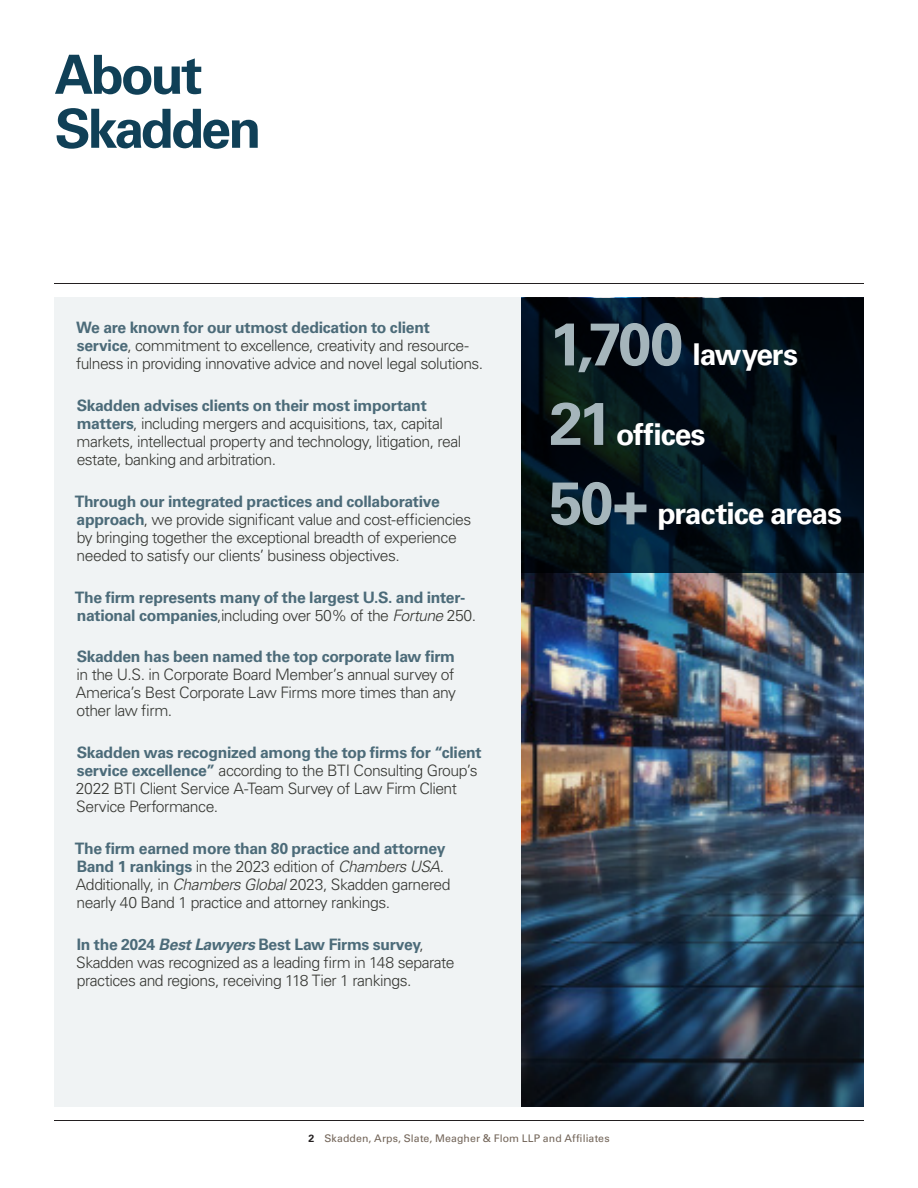
<style>
.page{position:relative;width:918px;height:1188px;background:#fff}
.page>*{position:absolute;margin:0;border:0;box-sizing:border-box;transform-origin:0 0}
.t1{font:700 54px/54px "Univers LT Std";letter-spacing:-.055em;color:#104057}
.t2{font:700 30px "Univers LT Std";letter-spacing:-.035em;color:#fff}
.Main_Body{font:300 15.75px/18px "Univers LT Std";letter-spacing:-.035em;color:#373834}
.Main_Body-2{font:700 15.75px/18px "Univers LT Std";letter-spacing:-.02em;color:#4c6b79}
.t3{font:10.5px "Univers LT Std";letter-spacing:.01em;color:#726458}
.s1{font-weight:700;color:#4c6b79}
.s2{font-weight:300;color:#373834}
.s3{font-weight:300;font-style:italic;color:#373834}
.s4{font-style:italic}
.s5{font-weight:700;font-style:italic;color:#4c6b79}
.s6{font-size:60px;color:#a5b5bb}
.s7{font-weight:700;color:#231f20}
</style>
<div class="page">
<div style="left:54px;top:297px;width:810px;height:809px;background:#f0f3f4"></div>
<img style="left:522px;top:572px;width:342px;height:535px">
<svg style="left:522px;top:298px;width:342px;height:274px;background:#03121a"></svg>
<hr style="left:54px;top:1120px;width:810px;height:1px;background:#231f20">
<hr style="left:54px;top:283px;width:810px;height:1px;background:#231f20">
<p class="t1" style="left:55px;top:48px;width:208px">About<br>Skadden</p>
<p class="Main_Body" style="left:76px;top:319px;width:409px"><span class="s1">We are known for our utmost dedication to client service</span>, commitment to excellence, creativity and resource&shy;fulness in providing innovative advice and novel legal solutions.</p>
<p class="Main_Body" style="left:77px;top:397px;width:386px"><span class="s1">Skadden advises clients on their most important matters</span>, including mergers and acquisitions, tax, capital markets, intellectual property and technology, litigation, real estate, banking and arbitration.</p>
<p class="Main_Body" style="left:75px;top:492px;width:398px"><span class="s1">Through our integrated practices and collaborative approach</span>, we provide significant value and cost-efficiencies by bringing together the exceptional breadth of experience needed to satisfy our clients’ business objectives.</p>
<p class="Main_Body-2" style="left:75px;top:588px;width:403px">The firm represents many of the largest U.S. and inter&shy;national companies<span class="s2">,including over 50% of the</span> <span class="s3">Fortune</span> <span class="s2">250.</span></p>
<p class="Main_Body" style="left:76px;top:648px;width:382px;text-align:justify"><span class="s1">Skadden has been named the top corporate law firm </span>in the U.S. in Corporate Board Member’s annual survey of America’s Best Corporate Law Firms more times than any other law firm.</p>
<p class="Main_Body" style="left:76px;top:744px;width:407px"><span class="s1">Skadden was recognized among the top firms for “client service excellence”</span> according to the BTI Consulting Group’s 2022 BTI Client Service A-Team Survey of Law Firm Client Service Performance.</p>
<p class="Main_Body" style="left:75px;top:839px;width:377px"><span class="s1">The firm earned more than 80 practice and attorney Band 1 rankings</span> in the 2023 edition of <span class="s4">Chambers USA</span>.<br>Additionally, in <span class="s4">Chambers Global</span> 2023, Skadden garnered nearly 40 Band 1 practice and attorney rankings.</p>
<p class="Main_Body" style="left:76px;top:935px;width:380px"><span class="s1">In the 2024</span> <span class="s5">Best Lawyers</span> <span class="s1">Best Law Firms survey</span>,<br>Skadden was recognized as a leading firm in 148 separate practices and regions, receiving 118 Tier 1 rankings.</p>
<p class="t2" style="left:549px;top:337px;width:250px"><span class="s6">1,700</span> lawyers</p>
<p class="t2" style="left:549px;top:417px;width:158px"><span class="s6">21</span> offices</p>
<p class="t2" style="left:549px;top:496px;width:294px"><span class="s6">50+</span> practice areas</p>
<p class="t3" style="left:308px;top:1132px;width:303px"><span class="s7">2</span> Skadden, Arps, Slate, Meagher &amp; Flom LLP and Affiliates</p>
</div>
